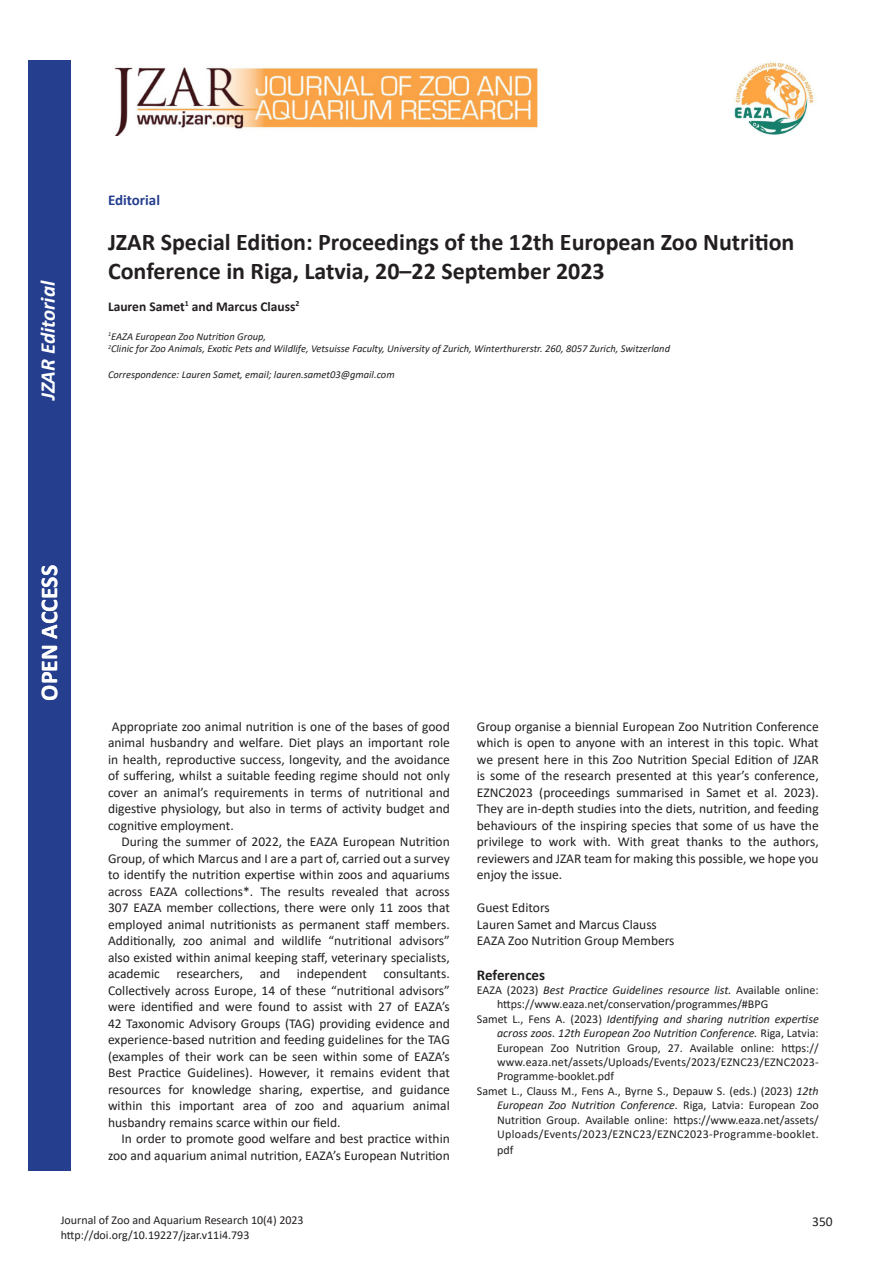
<style>
.page{position:relative;width:893px;height:1263px;background:#fff}
.page>*{position:absolute;margin:0;border:0;box-sizing:border-box;transform-origin:0 0}
.t1{font:700 24px/28.8px "Calibri";color:#231f20}
.Default{font:700 24px "Calibri";color:#fff}
.t2{font:italic 700 21px "Calibri";color:#fff}
.Refs_acknowl_heading{font:700 15px "Calibri";color:#231f20}
.t3{font:700 15px "Calibri";color:#253f8e}
.Body{font:13.5px/16.5px "Calibri";color:#231f20;text-align:justify}
.Body_para_1{font:13.5px/16.5px "Calibri";color:#231f20;text-align:justify}
.Author_names{font:700 13.5px "Calibri";color:#231f20}
.Refs{font:12px/14.4px "Calibri";color:#231f20}
.Author_affiliation{font:italic 10.5px "Calibri";color:#231f20}
.s1{font-style:italic}
</style>
<div class="page">
<img style="left:734px;top:61px;width:80px;height:74px">
<img style="left:114px;top:67px;width:424px;height:68px">
<div style="left:28px;top:61px;width:42px;height:1110px;background:#253f8e"></div>
<h2 class="t2" style="left:33px;top:400px;width:121px;rotate:-90deg">JZAR Editorial</h2>
<p class="t3" style="left:108px;top:189px;width:54px">Editorial</p>
<p class="t1" style="left:108px;top:227px;width:688px">JZAR Special Edition: Proceedings of the 12th European Zoo Nutrition<br>Conference in Riga, Latvia, 20–22 September 2023</p>
<p class="Author_names" style="left:108px;top:297px;width:193px">Lauren Samet<sup>1</sup> and Marcus Clauss<sup>2</sup></p>
<p class="Author_affiliation" style="left:108px;top:329px;width:160px"><sup>1</sup>EAZA European Zoo Nutrition Group,</p>
<p class="Author_affiliation" style="left:108px;top:342px;width:564px"><sup>2</sup>Clinic for Zoo Animals, Exotic Pets and Wildlife, Vetsuisse Faculty, University of Zurich, Winterthurerstr. 260, 8057 Zurich, Switzerland</p>
<p class="Author_affiliation" style="left:108px;top:367px;width:288px">Correspondence: Lauren Samet, email; lauren.samet03@gmail.com</p>
<p class="Default" style="left:32px;top:701px;width:137px;rotate:-90deg">OPEN ACCESS</p>
<p class="Body_para_1" style="left:108px;top:717px;width:343px">Appropriate zoo animal nutrition is one of the bases of good animal husbandry and welfare. Diet plays an important role in health, reproductive success, longevity, and the avoidance of suffering, whilst a suitable feeding regime should not only cover an animal’s requirements in terms of nutritional and digestive physiology, but also in terms of activity budget and cognitive employment.</p>
<p class="Body" style="left:108px;top:833px;width:343px;text-indent:14px">During the summer of 2022, the EAZA European Nutrition Group, of which Marcus and I are a part of, carried out a survey to identify the nutrition expertise within zoos and aquariums across EAZA collections*. The results revealed that across 307 EAZA member collections, there were only 11 zoos that employed animal nutritionists as permanent staff members.<br>Additionally, zoo animal and wildlife “nutritional advisors” also existed within animal keeping staff, veterinary specialists, academic researchers, and independent consultants.<br>Collectively across Europe, 14 of these “nutritional advisors” were identified and were found to assist with 27 of EAZA’s 42 Taxonomic Advisory Groups (TAG) providing evidence and experience-based nutrition and feeding guidelines for the TAG (examples of their work can be seen within some of EAZA’s Best Practice Guidelines). However, it remains evident that resources for knowledge sharing, expertise, and guidance within this important area of zoo and aquarium animal husbandry remains scarce within our field.</p>
<p class="Body" style="left:108px;top:1130px;width:343px;text-align:right">In order to promote good welfare and best practice within zoo and aquarium animal nutrition, EAZA’s European Nutrition</p>
<p class="Body" style="left:477px;top:717px;width:343px">Group organise a biennial European Zoo Nutrition Conference which is open to anyone with an interest in this topic. What we present here in this Zoo Nutrition Special Edition of JZAR is some of the research presented at this year’s conference, EZNC2023 (proceedings summarised in Samet et al. 2023).<br>They are in-depth studies into the diets, nutrition, and feeding behaviours of the inspiring species that some of us have the privilege to work with. With great thanks to the authors, reviewers and JZAR team for making this possible, we hope you enjoy the issue.</p>
<p class="Body_para_1" style="left:477px;top:899px;width:74px">Guest Editors</p>
<p class="Body_para_1" style="left:477px;top:915px;width:182px">Lauren Samet and Marcus Clauss</p>
<p class="Body_para_1" style="left:477px;top:932px;width:199px">EAZA Zoo Nutrition Group Members</p>
<p class="Refs_acknowl_heading" style="left:477px;top:964px;width:70px">References</p>
<p class="Refs" style="left:497px;top:982px;width:323px;text-indent:-20px">EAZA (2023) <span class="s1">Best Practice Guidelines resource list.</span> Available online: https://www.eaza.net/conservation/programmes/#BPG</p>
<p class="Refs" style="left:497px;top:1011px;width:323px;text-align:justify;text-indent:-20px">Samet L., Fens A. (2023) <span class="s1">Identifying and sharing nutrition expertise across zoos. 12th European Zoo Nutrition Conference.</span> Riga, Latvia:<br>European Zoo Nutrition Group, 27. Available online: https:// www.eaza.net/assets/Uploads/Events/2023/EZNC23/EZNC2023- Programme-booklet.pdf</p>
<p class="Refs" style="left:497px;top:1083px;width:323px;text-align:justify;text-indent:-20px">Samet L., Clauss M., Fens A., Byrne S., Depauw S. (eds.) (2023) <span class="s1">12th European Zoo Nutrition Conference.</span> Riga, Latvia: European Zoo Nutrition Group. Available online: https://www.eaza.net/assets/ Uploads/Events/2023/EZNC23/EZNC2023-Programme-booklet.</p>
<p class="Refs" style="left:497px;top:1143px;width:18px">pdf</p>
<p class="Refs" style="left:61px;top:1213px;width:244px">Journal of Zoo and Aquarium Research 10(4) 2023 http://doi.org/10.19227/jzar.v11i4.793</p>
<p class="Body" style="left:812px;top:1212px;width:22px">350</p>
</div>
